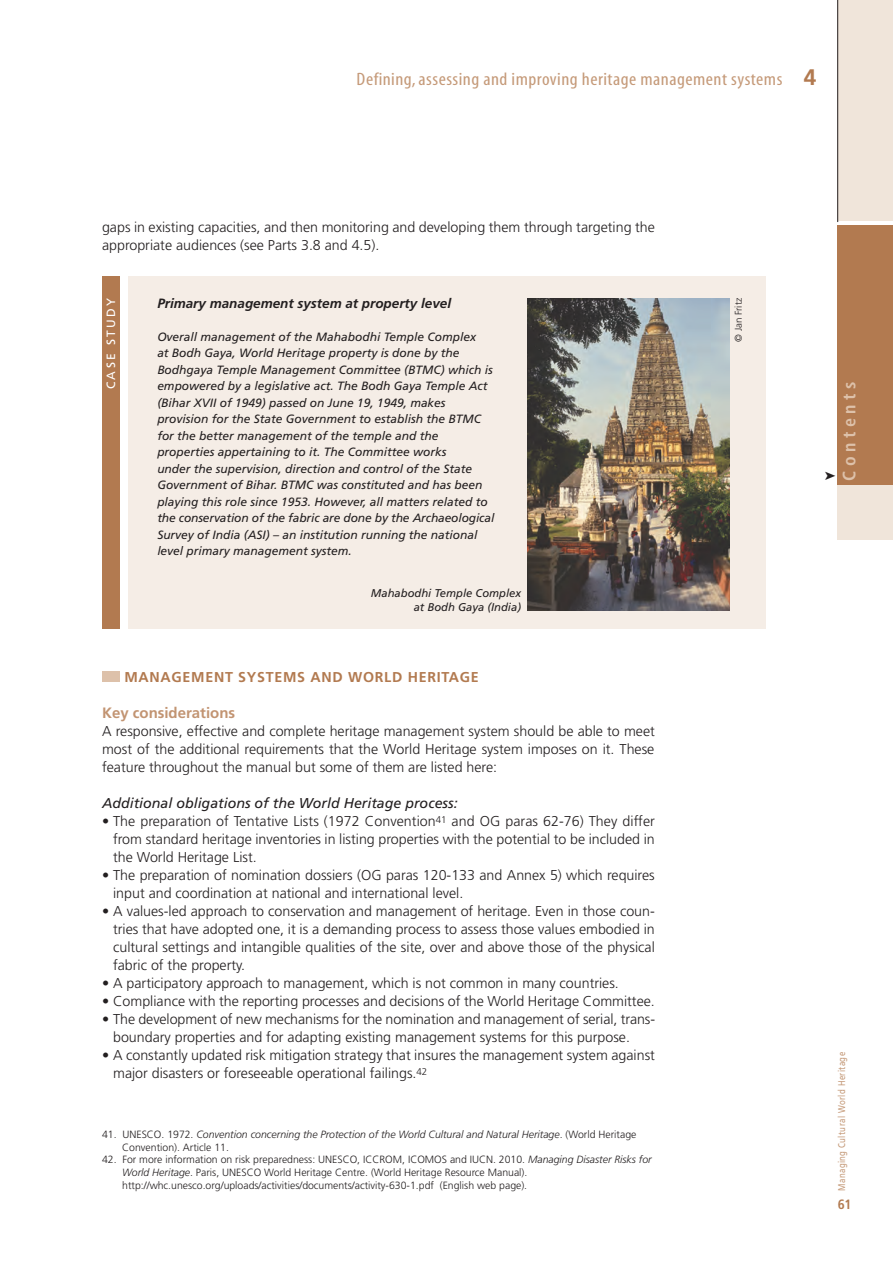
<style>
.page{position:relative;width:893px;height:1263px;background:#fff}
.page>*{position:absolute;margin:0;border:0;box-sizing:border-box;transform-origin:0 0}
.t1{font:condensed 18px "Myriad";letter-spacing:.025em;color:#c59a79;scale:1.1 1}
.t2{font:700 condensed 18px "Frutiger";letter-spacing:.25em;color:#ddc1aa}
.t3{font:700 15px "Frutiger";color:#c29472}
.t4{font:300 14.25px/18px "Frutiger";color:#231f20}
.t5{font:italic 14.25px "Frutiger";color:#231f20}
.t6{font:700 14.25px "Frutiger";letter-spacing:.05em;color:#b27a50}
.t7{font:italic 700 13.5px "Frutiger";color:#231f20}
.t8{font:700 condensed 13.5px "Frutiger";color:#b27a50}
.t9{font:italic 12px/16.5px "Frutiger";color:#231f20}
.t10{font:12px "Frutiger";letter-spacing:.2em;color:#fff}
.t11{font:italic 11.25px/13.5px "Frutiger";color:#231f20;text-align:right}
.t12{font:300 10.5px/12.6px "Frutiger";color:#231f20}
.t13{font:italic 300 10.5px/12.6px "Frutiger";color:#231f20}
.t14{font:9.75px "Frutiger";letter-spacing:.05em;color:#c59a79;scale:.8 1}
.t15{font:300 9.75px "Frutiger";color:#231f20}
.s1{font-family:"Frutiger";font-weight:700;font-stretch:normal;font-size:22.5px;color:#b27a50}
.s2{font-style:normal}
.s3{font-style:italic}
</style>
<div class="page">
<div style="left:838px;top:485px;width:55px;height:55px;background:#f0e5da"></div>
<div style="left:838px;top:225px;width:55px;height:260px;background:#b27a50"></div>
<div style="left:838px;top:0;width:55px;height:221px;background:#f0e5da"></div>
<hr style="left:837px;top:0;width:1px;height:222px;background:#231f20">
<div style="left:102px;top:672px;width:17px;height:10px;background:#ddc1aa"></div>
<div style="left:128px;top:276px;width:637px;height:353px;background:#f5ede6"></div>
<div style="left:102px;top:276px;width:17px;height:353px;background:#b27a50"></div>
<img style="left:527px;top:298px;width:202px;height:313px">
<p class="t1" style="left:357px;top:73px;width:419px">Defining, assessing and improving heritage management systems <span class="s1">4</span></p>
<p class="t4" style="left:102px;top:219px;width:554px">gaps in existing capacities, and then monitoring and developing them through targeting the appropriate audiences (see Parts 3.8 and 4.5).</p>
<p class="t10" style="left:106px;top:389px;width:93px;rotate:-90deg">CASE STUDY</p>
<p class="t7" style="left:157px;top:298px;width:295px">Primary management system at property level</p>
<p class="t9" style="left:157px;top:329px;width:339px">Overall management of the Mahabodhi Temple Complex<br>at Bodh Gaya, World Heritage property is done by the Bodhgaya Temple Management Committee (BTMC) which is empowered by a legislative act. The Bodh Gaya Temple Act (Bihar XVII of 1949) passed on June 19, 1949, makes provision for the State Government to establish the BTMC for the better management of the temple and the properties appertaining to it. The Committee works<br>under the supervision, direction and control of the State Government of Bihar. BTMC was constituted and has been playing this role since 1953. However, all matters related to the conservation of the fabric are done by the Archaeological Survey of India (ASI) – an institution running the national level primary management system.</p>
<p class="t11" style="left:371px;top:587px;width:152px">Mahabodhi Temple Complex at Bodh Gaya (India)</p>
<p class="t6" style="left:124px;top:671px;width:356px">MANAGEMENT SYSTEMS AND WORLD HERITAGE</p>
<p class="t3" style="left:102px;top:707px;width:135px">Key considerations</p>
<p class="t4" style="left:102px;top:723px;width:554px;text-align:justify">A responsive, effective and complete heritage management system should be able to meet most of the additional requirements that the World Heritage system imposes on it. These feature throughout the manual but some of them are listed here:</p>
<p class="t5" style="left:102px;top:797px;width:357px">Additional obligations of the World Heritage process:</p>
<p class="t4" style="left:113px;top:813px;width:543px;text-align:justify;text-indent:-11px">• The preparation of Tentative Lists (1972 Convention<sup>41</sup> and OG paras 62-76) They differ from standard heritage inventories in listing properties with the potential to be included in the World Heritage List.</p>
<p class="t4" style="left:113px;top:867px;width:543px;text-indent:-11px">• The preparation of nomination dossiers (OG paras 120-133 and Annex 5) which requires input and coordination at national and international level.</p>
<p class="t4" style="left:113px;top:903px;width:543px;text-align:justify;text-indent:-11px">• A values-led approach to conservation and management of heritage. Even in those coun&shy;tries that have adopted one, it is a demanding process to assess those values embodied in cultural settings and intangible qualities of the site, over and above those of the physical fabric of the property.</p>
<p class="t4" style="left:102px;top:975px;width:518px">• A participatory approach to management, which is not common in many countries.</p>
<p class="t4" style="left:102px;top:993px;width:554px">• Compliance with the reporting processes and decisions of the World Heritage Committee.</p>
<p class="t4" style="left:113px;top:1011px;width:543px;text-indent:-11px">• The development of new mechanisms for the nomination and management of serial, trans&shy;boundary properties and for adapting existing management systems for this purpose.</p>
<p class="t4" style="left:113px;top:1047px;width:543px;text-indent:-11px">• A constantly updated risk mitigation strategy that insures the management system against major disasters or foreseeable operational failings.<sup>42</sup></p>
<p class="t13" style="left:122px;top:1129px;width:516px;text-indent:-20px"><span class="s2">41. UNESCO. 1972.</span> Convention concerning the Protection of the World Cultural and Natural Heritage<span class="s2">. (World Heritage<br>Convention). Article 11.</span></p>
<p class="t12" style="left:122px;top:1154px;width:531px;text-indent:-20px">42. For more information on risk preparedness: UNESCO, ICCROM, ICOMOS and IUCN. 2010. <span class="s3">Managing Disaster Risks for<br>World Heritage</span>. Paris, UNESCO World Heritage Centre. (World Heritage Resource Manual). http://whc.unesco.org/uploads/activities/documents/activity-630-1.pdf (English web page).</p>
<p class="t15" style="left:734px;top:342px;width:46px;rotate:-90deg">© Jan Fritz</p>
<p class="t2" style="left:842px;top:480px;width:100px;rotate:-90deg">Contents</p>
<p class="t14" style="left:838px;top:1191px;width:175px;rotate:-90deg">Managing Cultural World Heritage</p>
<p class="t8" style="left:838px;top:1199px;width:15px">61</p>
</div>
